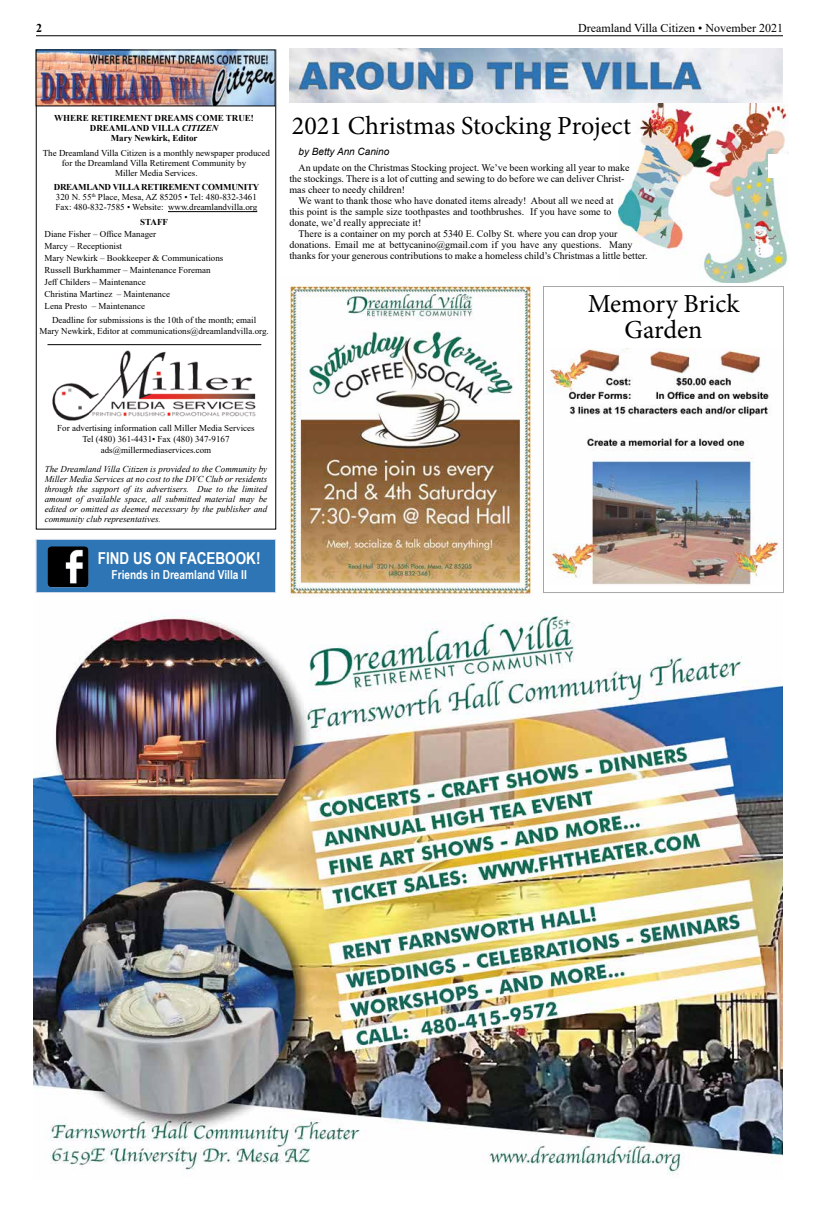
<style>
.page{position:relative;width:819px;height:1215px;background:#fff}
.page>*{position:absolute;margin:0;border:0;box-sizing:border-box;transform-origin:0 0}
.t1{font:26px/26px "Minion Pro";color:#000;text-align:center}
.t2{font:700 16.4px "Arial Narrow";color:#fff}
.t3{font:700 12.3px "Arial Narrow";color:#fff}
.t4{font:12px "Times New Roman";color:#000}
.t5{font:700 12px "Times New Roman";color:#000}
.t6{font:10px "Times New Roman";color:#000}
.t7{font:italic 10px "Arial";color:#000}
.t8{font:9px/12px "Times New Roman";color:#000;text-align:center}
.t9{font:italic 9px/10px "Times New Roman";color:#000;text-align:justify}
.t10{font:700 9px/10px "Times New Roman";color:#000;text-align:center}
.s1{font-style:italic}
.s2{font-weight:700}
</style>
<div class="page">
<hr style="left:36px;top:35px;width:747px;height:1px;background:#000">
<img style="left:618px;top:102px;width:170px;height:181px">
<div style="left:769px;top:154px;width:21px;height:24px;background:#fff"></div>
<img style="left:289px;top:285px;width:243px;height:312px">
<img style="left:38px;top:51px;width:236px;height:53px">
<hr style="left:168px;top:211px;width:89px;height:1px;background:#000">
<img style="left:47px;top:344px;width:215px;height:77px">
<hr style="left:48px;top:344px;width:213px;height:1px;background:#000">
<img style="left:290px;top:48px;width:493px;height:54px">
<div style="left:36px;top:539px;width:240px;height:54px;background:#2e75b5;border:1px solid #cfd8eb"></div>
<img style="left:47px;top:546px;width:42px;height:42px">
<img style="left:546px;top:349px;width:233px;height:236px">
<img style="left:34px;top:611px;width:749px;height:564px">
<h3 class="t5" style="left:36px;top:20px;width:7px">2</h3>
<h3 class="t4" style="left:578px;top:19px;width:206px">Dreamland Villa Citizen • November 2021</h3>
<p class="t10" style="left:54px;top:113px;width:201px">WHERE RETIREMENT DREAMS COME TRUE!<br>DREAMLAND VILLA <span class="s1">CITIZEN<br></span>Mary Newkirk, Editor</p>
<p class="t8" style="left:43px;top:148px;width:229px;line-height:10px">The Dreamland Villa Citizen is a monthly newspaper produced for the Dreamland Villa Retirement Community by<br>Miller Media Services.</p>
<p class="t8" style="left:54px;top:182px;width:207px;line-height:10px;text-align:left"><span class="s2">DREAMLAND VILLA RETIREMENT COMMUNITY<br></span>320 N. 55<sup>th</sup> Place, Mesa, AZ 85205 • Tel: 480-832-3461<br>Fax: 480-832-7585 • Website: www.dreamlandvilla.org</p>
<p class="t10" style="left:140px;top:217px;width:29px">STAFF</p>
<p class="t8" style="left:45px;top:228px;width:180px;text-align:left">Diane Fisher – Office Manager<br>Marcy – Receptionist<br>Mary Newkirk – Bookkeeper &amp; Communications<br>Russell Burkhammer – Maintenance Foreman<br>Jeff Childers – Maintenance<br>Christina Martinez – Maintenance<br>Lena Presto – Maintenance</p>
<p class="t8" style="left:39px;top:315px;width:231px;line-height:11px">Deadline for submissions is the 10th of the month; email<br>Mary Newkirk, Editor at communications@dreamlandvilla.org.</p>
<h1 class="t1" style="left:292px;top:113px;width:341px">2021 Christmas Stocking Project</h1>
<p class="t7" style="left:298px;top:145px;width:92px">by Betty Ann Canino</p>
<p class="t6" style="left:298px;top:160px;width:333px">An update on the Christmas Stocking project. We’ve been working all year to make</p>
<p class="t6" style="left:290px;top:171px;width:336px">the stockings. There is a lot of cutting and sewing to do before we can deliver Christ-</p>
<p class="t6" style="left:290px;top:182px;width:117px">mas cheer to needy children!</p>
<p class="t6" style="left:298px;top:193px;width:317px">We want to thank those who have donated items already! About all we need at</p>
<p class="t6" style="left:290px;top:204px;width:323px">this point is the sample size toothpastes and toothbrushes. If you have some to</p>
<p class="t6" style="left:290px;top:215px;width:133px">donate, we’d really appreciate it!</p>
<p class="t6" style="left:298px;top:226px;width:321px">There is a container on my porch at 5340 E. Colby St. where you can drop your</p>
<p class="t6" style="left:290px;top:237px;width:345px">donations. Email me at bettycanino@gmail.com if you have any questions. Many</p>
<p class="t6" style="left:290px;top:248px;width:360px">thanks for your generous contributions to make a homeless child’s Christmas a little better.</p>
<h1 class="t1" style="left:588px;top:291px;width:153px">Memory Brick<br>Garden</h1>
<p class="t8" style="left:57px;top:422px;width:199px;line-height:11px">For advertising information call Miller Media Services<br>Tel (480) 361-4431• Fax (480) 347-9167 ads@millermediaservices.com</p>
<p class="t9" style="left:45px;top:464px;width:224px">The Dreamland Villa Citizen is provided to the Community by Miller Media Services at no cost to the DVC Club or residents through the support of its advertisers. Due to the limited amount of available space, all submitted material may be edited or omitted as deemed necessary by the publisher and community club representatives.</p>
<h2 class="t2" style="left:98px;top:546px;width:164px">FIND US ON FACEBOOK!</h2>
<h3 class="t3" style="left:112px;top:565px;width:137px">Friends in Dreamland Villa II</h3>
</div>
